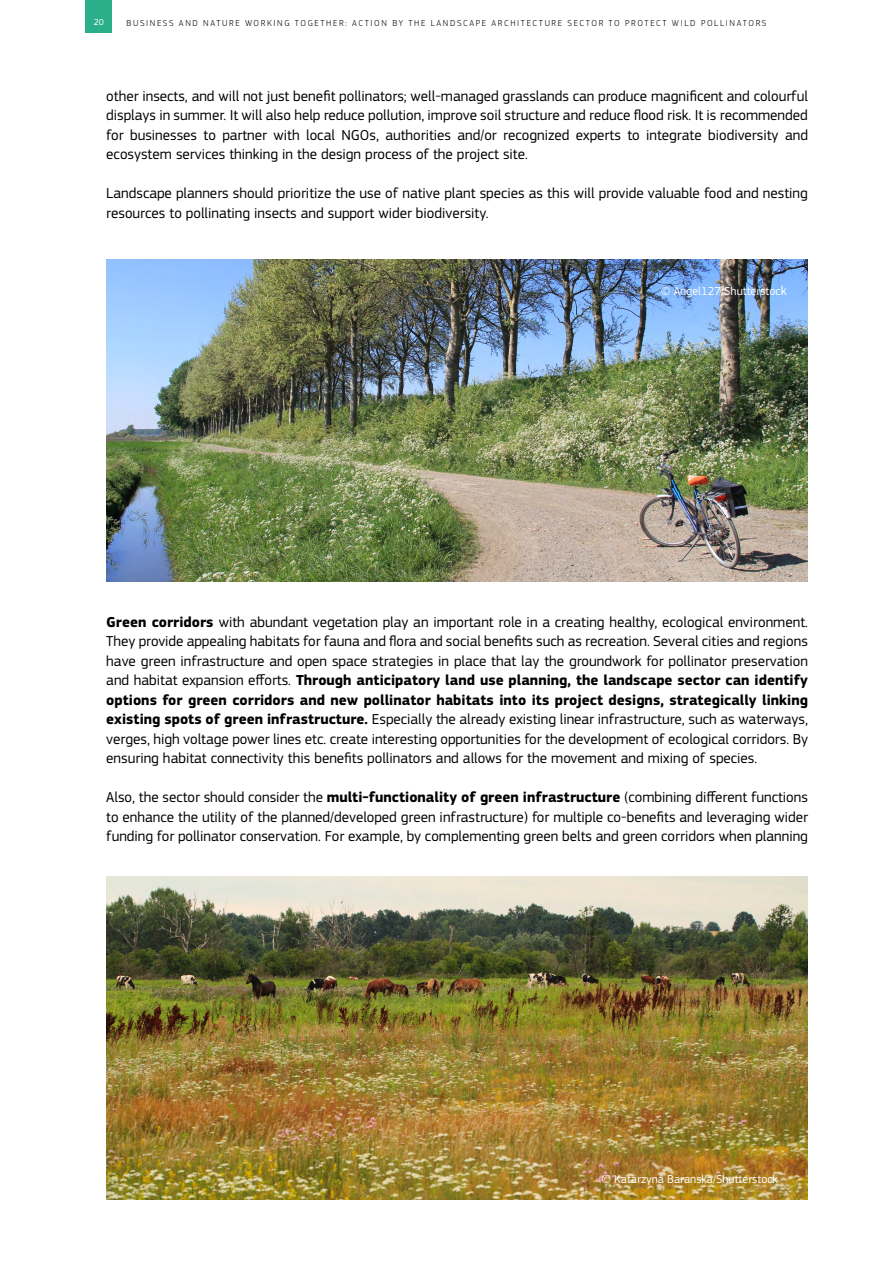
<style>
.page{position:relative;width:893px;height:1263px;background:#fff}
.page>*{position:absolute;margin:0;border:0;box-sizing:border-box;transform-origin:0 0}
.t1{font:15px/19.5px "EC Square Sans Pro";color:#000;text-align:justify}
.t2{font:12px "EC Square Sans Pro";color:#fff}
.t3{font:300 9px "EC Square Sans Pro";letter-spacing:.18em;color:#000}
.t4{font:9px "EC Square Sans Pro";color:#fff}
.s1{font-size:13.5px}
.s2{font-weight:700}
</style>
<div class="page">
<div style="left:85px;top:0;width:27px;height:33px;background:#2bae8a"></div>
<img style="left:106px;top:259px;width:702px;height:323px">
<img style="left:106px;top:877px;width:702px;height:322px">
<p class="t4" style="left:94px;top:17px;width:12px">20</p>
<p class="t3" style="left:126px;top:18px;width:641px">BUSINESS AND NATURE WORKING TOGETHER: ACTION BY THE LANDSCAPE ARCHITECTURE SECTOR TO PROTECT WILD POLLINATORS</p>
<p class="t1" style="left:106px;top:86px;width:703px">other insects, and will not just benefit pollinators; well-managed grasslands can produce magnificent and colourful displays in summer. It will also help reduce pollution, improve soil structure and reduce flood risk. It is recommended for businesses to partner with local NGOs, authorities and/or recognized experts to integrate biodiversity and ecosystem services thinking in the design process of the project site.</p>
<p class="t1" style="left:106px;top:183px;width:703px">Landscape planners should prioritize the use of native plant species as this will provide valuable food and nesting resources to pollinating insects and support wider biodiversity.</p>
<p class="t2" style="left:661px;top:284px;width:127px">© Angel127/Shutterstoc<span class="s1">k</span></p>
<p class="t1" style="left:106px;top:612px;width:703px"><span class="s2">Green corridors</span> with abundant vegetation play an important role in a creating healthy, ecological environment.<br>They provide appealing habitats for fauna and flora and social benefits such as recreation. Several cities and regions have green infrastructure and open space strategies in place that lay the groundwork for pollinator preservation and habitat expansion efforts. <span class="s2">Through anticipatory land use planning, the landscape sector can identify options for green corridors and new pollinator habitats into its project designs, strategically linking existing spots of green infrastructure.</span> Especially the already existing linear infrastructure, such as waterways, verges, high voltage power lines etc. create interesting opportunities for the development of ecological corridors. By ensuring habitat connectivity this benefits pollinators and allows for the movement and mixing of species.</p>
<p class="t1" style="left:106px;top:788px;width:703px">Also, the sector should consider the <span class="s2">multi-functionality of green infrastructure</span> (combining different functions to enhance the utility of the planned/developed green infrastructure) for multiple co-benefits and leveraging wider funding for pollinator conservation. For example, by complementing green belts and green corridors when planning</p>
<p class="t2" style="left:601px;top:1172px;width:178px">© Katarzyna Baranska/Shutterstock</p>
</div>
